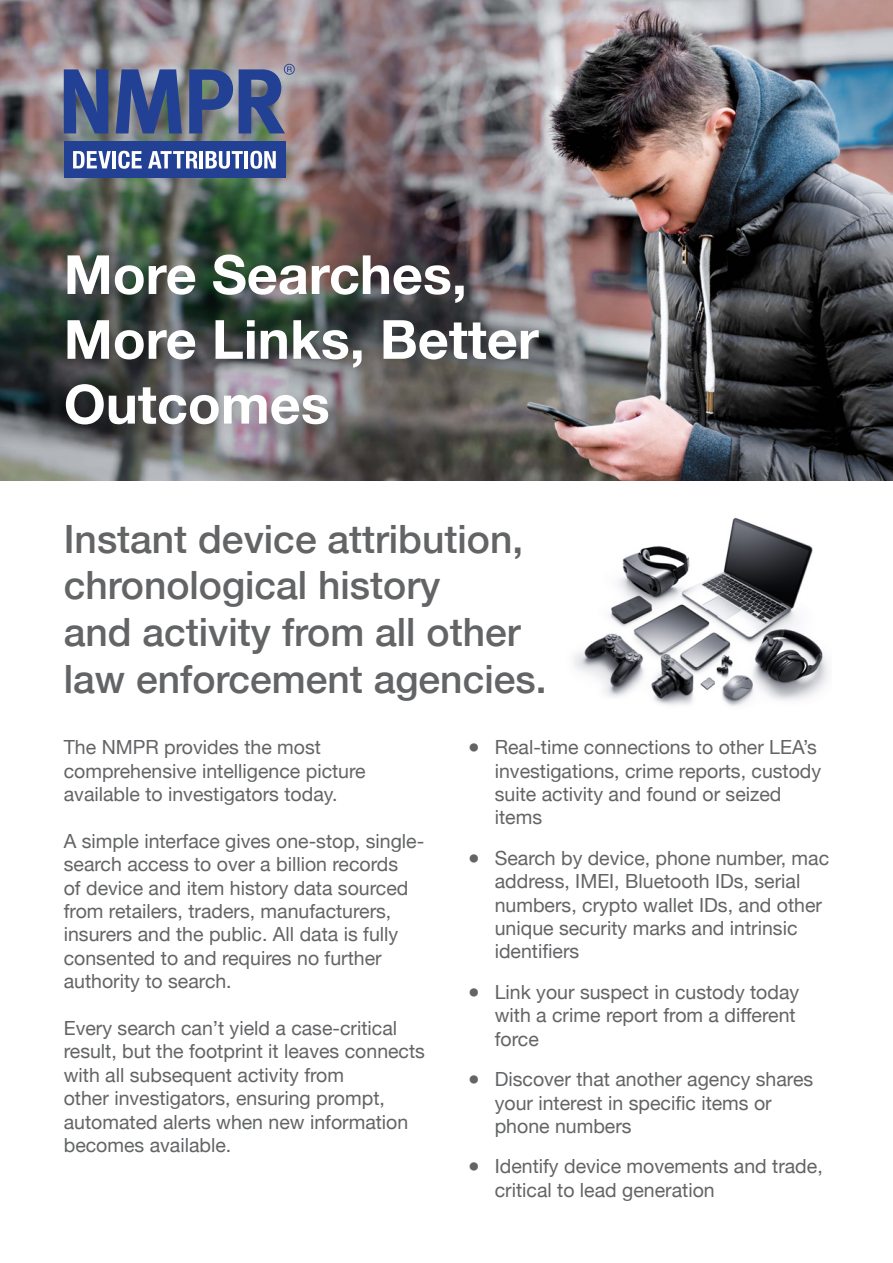
<style>
.page{position:relative;width:893px;height:1263px;background:#fff}
.page>*{position:absolute;margin:0;border:0;box-sizing:border-box;transform-origin:0 0}
.Header_w{font:700 54px/64.8px "Helvetica Neue";color:#fff}
.Sub_heading{font:500 39px/46.8px "Helvetica Neue";color:#636466}
.Body{font:19.5px/23.4px "Helvetica Neue";color:#636466}
</style>
<div class="page">
<img style="left:0;top:0;width:893px;height:480px">
<div style="left:41px;top:231px;width:527px;height:224px;background:#231f20;opacity:.3"></div>
<img style="left:574px;top:517px;width:255px;height:189px">
<div style="left:36px;top:39px;width:284px;height:167px;background:#fff;opacity:.1"></div>
<div style="left:64px;top:141px;width:221px;height:37px;background:#224194"></div>
<svg style="left:64px;top:64px;width:231px;height:69px;background:#556590"></svg>
<svg style="left:73px;top:151px;width:38px;height:17px"></svg>
<hr style="left:113px;top:151px;width:3px;height:17px;background:#fff">
<svg style="left:118px;top:151px;width:24px;height:18px"></svg>
<svg style="left:148px;top:151px;width:50px;height:17px"></svg>
<hr style="left:200px;top:151px;width:3px;height:17px;background:#fff">
<svg style="left:206px;top:151px;width:37px;height:18px"></svg>
<hr style="left:245px;top:151px;width:3px;height:17px;background:#fff">
<svg style="left:250px;top:151px;width:26px;height:18px"></svg>
<p class="Header_w" style="left:64px;top:241px;width:477px">More Searches,<br>More Links, Better<br>Outcomes</p>
<p class="Sub_heading" style="left:64px;top:512px;width:461px">Instant device attribution, chronological history</p>
<p class="Sub_heading" style="left:64px;top:606px;width:484px">and activity from all other law enforcement agencies.</p>
<p class="Body" style="left:64px;top:737px;width:303px">The NMPR provides the most comprehensive intelligence picture available to investigators today.</p>
<p class="Body" style="left:64px;top:830px;width:362px">A simple interface gives one-stop, single&shy;search access to over a billion records<br>of device and item history data sourced from retailers, traders, manufacturers, insurers and the public. All data is fully consented to and requires no further authority to search.</p>
<p class="Body" style="left:64px;top:1017px;width:363px">Every search can’t yield a case-critical result, but the footprint it leaves connects with all subsequent activity from<br>other investigators, ensuring prompt, automated alerts when new information becomes available.</p>
<p class="Body" style="left:495px;top:737px;width:328px;text-indent:-27px">● Real-time connections to other LEA’s investigations, crime reports, custody suite activity and found or seized items</p>
<p class="Body" style="left:495px;top:847px;width:336px;text-indent:-27px">● Search by device, phone number, mac address, IMEI, Bluetooth IDs, serial numbers, crypto wallet IDs, and other unique security marks and intrinsic identifiers</p>
<p class="Body" style="left:495px;top:981px;width:306px;text-indent:-27px">● Link your suspect in custody today with a crime report from a different force</p>
<p class="Body" style="left:495px;top:1068px;width:320px;text-indent:-27px">● Discover that another agency shares your interest in specific items or phone numbers</p>
<p class="Body" style="left:495px;top:1156px;width:329px;text-indent:-27px">● Identify device movements and trade, critical to lead generation</p>
</div>
